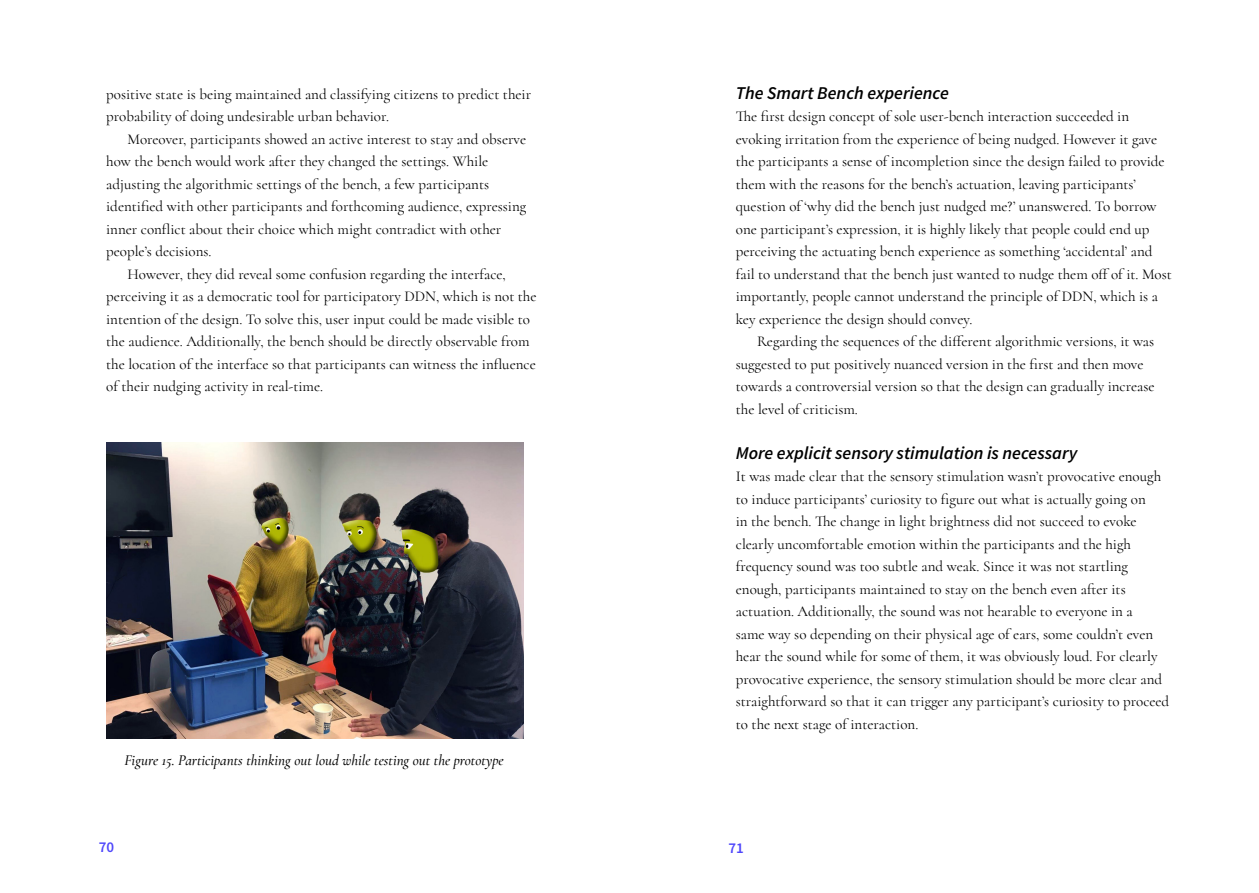
<style>
.page{position:relative;width:1259px;height:893px;background:#fff}
.page>*{position:absolute;margin:0;border:0;box-sizing:border-box;transform-origin:0 0}
.subsubsubsection{font:italic 600 18px "Source Sans Pro";color:#000}
.Main_body{font:15px/22.5px "Cormorant";color:#000}
.Image_text{font:italic 500 15px "Cormorant";color:#000}
.t1{font:600 15px "Source Sans Pro";color:#4f47fb}
</style>
<div class="page">
<img style="left:107px;top:442px;width:417px;height:296px">
<p class="Main_body" style="left:106px;top:83px;width:426px">positive state is being maintained and classifying citizens to predict their probability of doing undesirable urban behavior.</p>
<p class="Main_body" style="left:106px;top:128px;width:421px;text-indent:21px">Moreover, participants showed an active interest to stay and observe how the bench would work after they changed the settings. While adjusting the algorithmic settings of the bench, a few participants identified with other participants and forthcoming audience, expressing inner conflict about their choice which might contradict with other people’s decisions.</p>
<p class="Main_body" style="left:106px;top:263px;width:432px;text-indent:21px">However, they did reveal some confusion regarding the interface, perceiving it as a democratic tool for participatory DDN, which is not the intention of the design. To solve this, user input could be made visible to the audience. Additionally, the bench should be directly observable from the location of the interface so that participants can witness the influence of their nudging activity in real-time.</p>
<p class="Image_text" style="left:124px;top:751px;width:381px">Figure 15. Participants thinking out loud while testing out the prototype</p>
<p class="subsubsubsection" style="left:736px;top:81px;width:215px">The Smart Bench experience</p>
<p class="Main_body" style="left:736px;top:105px;width:437px">The first design concept of sole user-bench interaction succeeded in evoking irritation from the experience of being nudged. However it gave the participants a sense of incompletion since the design failed to provide them with the reasons for the bench’s actuation, leaving participants’ question of ‘why did the bench just nudged me?’ unanswered. To borrow one participant’s expression, it is highly likely that people could end up perceiving the actuating bench experience as something ‘accidental’ and fail to understand that the bench just wanted to nudge them off of it. Most importantly, people cannot understand the principle of DDN, which is a key experience the design should convey.</p>
<p class="Main_body" style="left:736px;top:330px;width:420px;text-indent:21px">Regarding the sequences of the different algorithmic versions, it was suggested to put positively nuanced version in the first and then move towards a controversial version so that the design can gradually increase the level of criticism.</p>
<p class="subsubsubsection" style="left:736px;top:441px;width:343px">More explicit sensory stimulation is necessary</p>
<p class="Main_body" style="left:736px;top:465px;width:435px">It was made clear that the sensory stimulation wasn’t provocative enough to induce participants’ curiosity to figure out what is actually going on<br>in the bench. The change in light brightness did not succeed to evoke clearly uncomfortable emotion within the participants and the high frequency sound was too subtle and weak. Since it was not startling enough, participants maintained to stay on the bench even after its actuation. Additionally, the sound was not hearable to everyone in a<br>same way so depending on their physical age of ears, some couldn’t even hear the sound while for some of them, it was obviously loud. For clearly provocative experience, the sensory stimulation should be more clear and straightforward so that it can trigger any participant’s curiosity to proceed to the next stage of interaction.</p>
<p class="t1" style="left:99px;top:838px;width:17px">70</p>
<p class="t1" style="left:728px;top:839px;width:17px">71</p>
</div>
